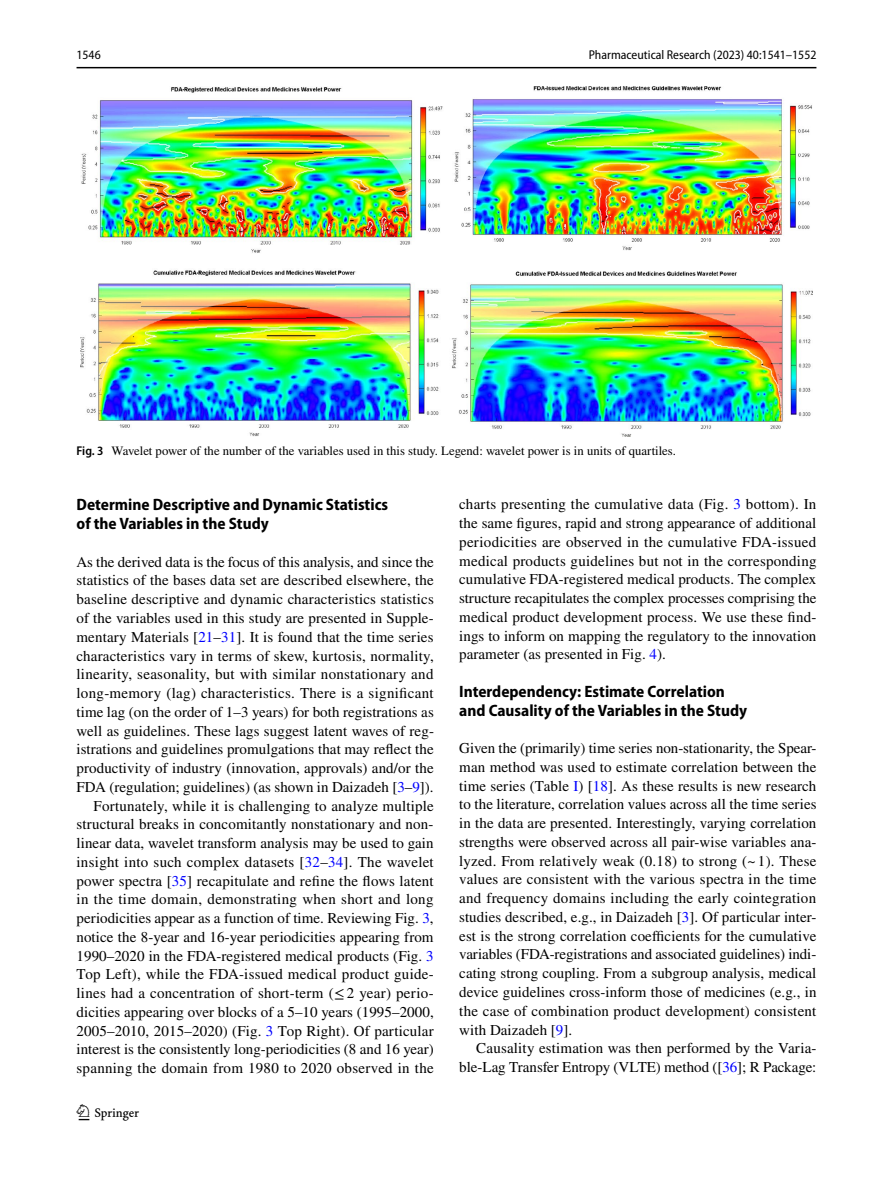
<style>
.page{position:relative;width:893px;height:1187px;background:#fff}
.page>*{position:absolute;margin:0;border:0;box-sizing:border-box;transform-origin:0 0}
.t1{font:22.5px "Springnew Regular 2";color:#000}
.t2{font:700 semi-condensed 16.5px/18.8px "Myriad Pro";color:#000}
.t3{font:15px/18.8px "STIX";letter-spacing:.005em;color:#000;text-align:right}
.t4{font:12.75px "STIX";color:#000}
.t5{font:semi-condensed 12.75px "Myriad Pro";color:#000}
.s1{font-family:"Myriad Pro";font-weight:600;font-stretch:semi-condensed}
.s2{color:#00f}
</style>
<div class="page">
<hr style="left:77px;top:67px;width:739px;height:1px;background:#000">
<img style="left:81px;top:87px;width:731px;height:350px">
<p class="t5" style="left:77px;top:48px;width:26px">1546</p>
<p class="t5" style="left:589px;top:48px;width:229px">Pharmaceutical Research (2023) 40:1541–1552</p>
<p class="t4" style="left:77px;top:442px;width:601px"><span class="s1">Fig. 3</span> Wavelet power of the number of the variables used in this study. Legend: wavelet power is in units of quartiles.</p>
<p class="t2" style="left:77px;top:495px;width:313px">Determine Descriptive and Dynamic Statistics of the Variables in the Study</p>
<p class="t3" style="left:77px;top:553px;width:359px">As the derived data is the focus of this analysis, and since the statistics of the bases data set are described elsewhere, the baseline descriptive and dynamic characteristics statistics of the variables used in this study are presented in Supple&shy;mentary Materials [<span class="s2">21</span>–<span class="s2">31</span>]. It is found that the time series characteristics vary in terms of skew, kurtosis, normality, linearity, seasonality, but with similar nonstationary and long-memory (lag) characteristics. There is a significant time lag (on the order of 1–3 years) for both registrations as well as guidelines. These lags suggest latent waves of reg&shy;istrations and guidelines promulgations that may reflect the productivity of industry (innovation, approvals) and/or the FDA (regulation; guidelines) (as shown in Daizadeh [<span class="s2">3</span>–<span class="s2">9</span>]).<br>Fortunately, while it is challenging to analyze multiple structural breaks in concomitantly nonstationary and non&shy;linear data, wavelet transform analysis may be used to gain insight into such complex datasets [<span class="s2">32</span>–<span class="s2">34</span>]. The wavelet power spectra [<span class="s2">35</span>] recapitulate and refine the flows latent in the time domain, demonstrating when short and long periodicities appear as a function of time. Reviewing Fig. <span class="s2">3</span>, notice the 8-year and 16-year periodicities appearing from 1990–2020 in the FDA-registered medical products (Fig. <span class="s2">3<br></span>Top Left), while the FDA-issued medical product guide&shy;lines had a concentration of short-term (≤ 2 year) perio&shy;dicities appearing over blocks of a 5–10 years (1995–2000, 2005–2010, 2015–2020) (Fig. <span class="s2">3</span> Top Right). Of particular interest is the consistently long-periodicities (8 and 16 year) spanning the domain from 1980 to 2020 observed in the</p>
<h1 class="t1" style="left:79px;top:1104px;width:62px">1 3</h1>
<p class="t3" style="left:459px;top:496px;width:359px;text-align:justify">charts presenting the cumulative data (Fig. <span class="s2">3</span> bottom). In the same figures, rapid and strong appearance of additional periodicities are observed in the cumulative FDA-issued medical products guidelines but not in the corresponding cumulative FDA-registered medical products. The complex structure recapitulates the complex processes comprising the medical product development process. We use these find&shy;ings to inform on mapping the regulatory to the innovation parameter (as presented in Fig. <span class="s2">4</span>).</p>
<p class="t2" style="left:459px;top:682px;width:289px">Interdependency: Estimate Correlation and Causality of the Variables in the Study</p>
<p class="t3" style="left:459px;top:739px;width:359px;text-align:justify">Given the (primarily) time series non-stationarity, the Spear&shy;man method was used to estimate correlation between the time series (Table <span class="s2">I</span>) [<span class="s2">18</span>]. As these results is new research to the literature, correlation values across all the time series in the data are presented. Interestingly, varying correlation strengths were observed across all pair-wise variables ana&shy;lyzed. From relatively weak (0.18) to strong (~ 1). These values are consistent with the various spectra in the time and frequency domains including the early cointegration studies described, e.g., in Daizadeh [<span class="s2">3</span>]. Of particular inter&shy;est is the strong correlation coefficients for the cumulative variables (FDA-registrations and associated guidelines) indi&shy;cating strong coupling. From a subgroup analysis, medical device guidelines cross-inform those of medicines (e.g., in the case of combination product development) consistent with Daizadeh [<span class="s2">9</span>].</p>
<p class="t3" style="left:459px;top:1039px;width:359px">Causality estimation was then performed by the Varia&shy;ble-Lag Transfer Entropy (VLTE) method ([<span class="s2">36</span>]; R Package:</p>
</div>
